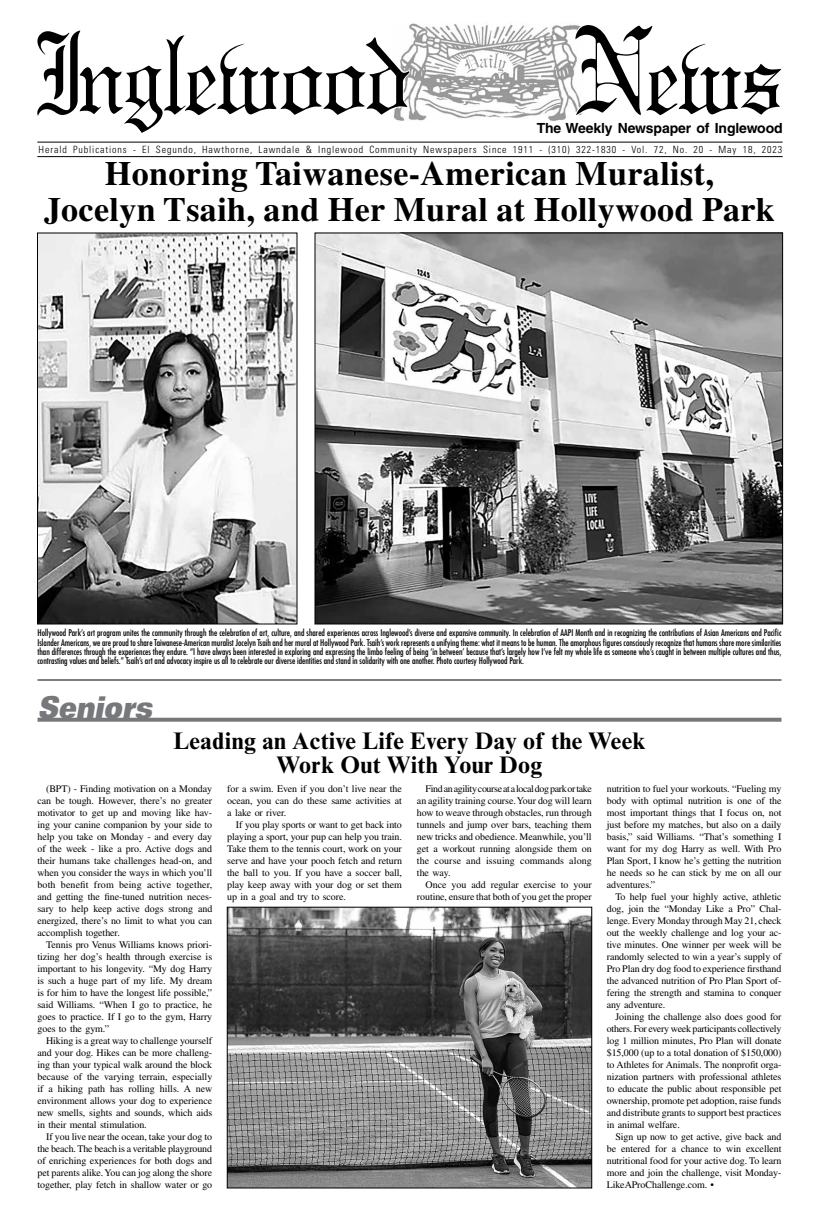
<style>
.page{position:relative;width:819px;height:1224px;background:#fff}
.page>*{position:absolute;margin:0;border:0;box-sizing:border-box;transform-origin:0 0}
.t1{font:700 34px/36px "Times LT Std";letter-spacing:.01em;color:#000;text-align:center}
.t2{font:italic 30px "Univers LT Std X Black Ex";color:#77787b;scale:.7 1}
.t3{font:700 24px/24px "Times New Roman MT Std";letter-spacing:.01em;color:#000;text-align:center}
.t4{font:700 14px "Helvetica LT Std";letter-spacing:-.01em;color:#000}
.t5{font:10px/12px "Times LT Std";letter-spacing:-.005em;color:#000;text-align:justify}
.t6{font:300 condensed 10px "Univers LT Std";letter-spacing:.09em;color:#000}
.t7{font:condensed 9px/9.4px "Futura Std";color:#000;text-align:justify}
</style>
<div class="page">
<svg style="left:37px;top:718px;width:745px;height:4px;fill:#77787b"></svg>
<img style="left:229px;top:909px;width:361px;height:277px">
<div style="left:227px;top:907px;width:365px;height:281px;border:1px solid #000"></div>
<img style="left:39px;top:235px;width:256px;height:387px">
<div style="left:37px;top:233px;width:260px;height:391px;border:1px solid #000"></div>
<img style="left:317px;top:235px;width:464px;height:387px">
<hr style="left:37px;top:680px;width:745px;height:1px;background:#000">
<img style="left:409px;top:23px;width:165px;height:98px">
<svg style="left:37px;top:30px;width:374px;height:103px"></svg>
<svg style="left:574px;top:25px;width:207px;height:91px"></svg>
<svg style="left:460px;top:52px;width:46px;height:22px"></svg>
<hr style="left:37px;top:142px;width:746px;height:1px;background:#000">
<hr style="left:37px;top:156px;width:746px;height:1px;background:#000">
<h3 class="t4" style="left:537px;top:119px;width:247px">The Weekly Newspaper of Inglewood</h3>
<p class="t6" style="left:39px;top:143px;width:745px">Herald Publications - El Segundo, Hawthorne, Lawndale &amp; Inglewood Community Newspapers Since 1911 - (310) 322-1830 - Vol. 72, No. 20 - May 18, 2023</p>
<h1 class="t1" style="left:44px;top:155px;width:732px">Honoring Taiwanese-American Muralist,<br>Jocelyn Tsaih, and Her Mural at Hollywood Park</h1>
<p class="t7" style="left:37px;top:628px;width:746px">Hollywood Park’s art program unites the community through the celebration of art, culture, and shared experiences across Inglewood’s diverse and expansive community. In celebration of AAPI Month and in recognizing the contributions of Asian Americans and Pacific Islander Americans, we are proud to share Taiwanese-American muralist Jocelyn Tsaih and her mural at Hollywood Park. Tsaih’s work represents a unifying theme: what it means to be human. The amorphous figures consciously recognize that humans share more similarities than differences through the experiences they endure. “I have always been interested in exploring and expressing the limbo feeling of being ‘in between’ because that’s largely how I’ve felt my whole life as someone who’s caught in between multiple cultures and thus, contrasting values and beliefs.” Tsaih’s art and advocacy inspire us all to celebrate our diverse identities and stand in solidarity with one another. Photo courtesy Hollywood Park.</p>
<h2 class="t2" style="left:37px;top:689px;width:174px">Seniors</h2>
<h3 class="t3" style="left:173px;top:728px;width:474px">Leading an Active Life Every Day of the Week<br>Work Out With Your Dog</h3>
<p class="t5" style="left:37px;top:782px;width:176px;text-indent:9px">(BPT) - Finding motivation on a Monday can be tough. However, there’s no greater motivator to get up and moving like hav&shy;ing your canine companion by your side to help you take on Monday - and every day of the week - like a pro. Active dogs and their humans take challenges head-on, and when you consider the ways in which you’ll both benefit from being active together, and getting the fine-tuned nutrition neces&shy;sary to help keep active dogs strong and energized, there’s no limit to what you can accomplish together.</p>
<p class="t5" style="left:37px;top:938px;width:176px;text-indent:9px">Tennis pro Venus Williams knows priori&shy;tizing her dog’s health through exercise is important to his longevity. “My dog Harry is such a huge part of my life. My dream is for him to have the longest life possible,” said Williams. “When I go to practice, he goes to practice. If I go to the gym, Harry goes to the gym.”</p>
<p class="t5" style="left:37px;top:1034px;width:176px;text-indent:9px">Hiking is a great way to challenge yourself and your dog. Hikes can be more challeng&shy;ing than your typical walk around the block because of the varying terrain, especially if a hiking path has rolling hills. A new environment allows your dog to experience new smells, sights and sounds, which aids in their mental stimulation.</p>
<p class="t5" style="left:37px;top:1130px;width:176px;text-indent:9px">If you live near the ocean, take your dog to the beach. The beach is a veritable playground of enriching experiences for both dogs and pet parents alike. You can jog along the shore together, play fetch in shallow water or go</p>
<p class="t5" style="left:607px;top:782px;width:176px">nutrition to fuel your workouts. “Fueling my body with optimal nutrition is one of the most important things that I focus on, not just before my matches, but also on a daily basis,” said Williams. “That’s something I want for my dog Harry as well. With Pro Plan Sport, I know he’s getting the nutrition he needs so he can stick by me on all our adventures.”</p>
<p class="t5" style="left:607px;top:890px;width:176px;text-indent:9px">To help fuel your highly active, athletic dog, join the “Monday Like a Pro” Chal&shy;lenge. Every Monday through May 21, check out the weekly challenge and log your ac&shy;tive minutes. One winner per week will be randomly selected to win a year’s supply of Pro Plan dry dog food to experience firsthand the advanced nutrition of Pro Plan Sport of&shy;fering the strength and stamina to conquer any adventure.</p>
<p class="t5" style="left:607px;top:1010px;width:176px;text-indent:9px">Joining the challenge also does good for others. For every week participants collectively log 1 million minutes, Pro Plan will donate $15,000 (up to a total donation of $150,000) to Athletes for Animals. The nonprofit orga&shy;nization partners with professional athletes to educate the public about responsible pet ownership, promote pet adoption, raise funds and distribute grants to support best practices in animal welfare.</p>
<p class="t5" style="left:607px;top:1130px;width:176px;text-indent:9px">Sign up now to get active, give back and be entered for a chance to win excellent nutritional food for your active dog. To learn more and join the challenge, visit Monday-LikeAProChallenge.com. •</p>
<p class="t5" style="left:227px;top:782px;width:176px">for a swim. Even if you don’t live near the ocean, you can do these same activities at a lake or river.</p>
<p class="t5" style="left:227px;top:818px;width:176px;text-indent:9px">If you play sports or want to get back into playing a sport, your pup can help you train.<br>Take them to the tennis court, work on your serve and have your pooch fetch and return the ball to you. If you have a soccer ball, play keep away with your dog or set them up in a goal and try to score.</p>
<p class="t5" style="left:417px;top:782px;width:176px;text-indent:9px">Find an agility course at a local dog park or take an agility training course. Your dog will learn how to weave through obstacles, run through tunnels and jump over bars, teaching them new tricks and obedience. Meanwhile, you’ll get a workout running alongside them on the course and issuing commands along the way.</p>
<p class="t5" style="left:417px;top:878px;width:176px;text-align:right">Once you add regular exercise to your routine, ensure that both of you get the proper</p>
</div>
